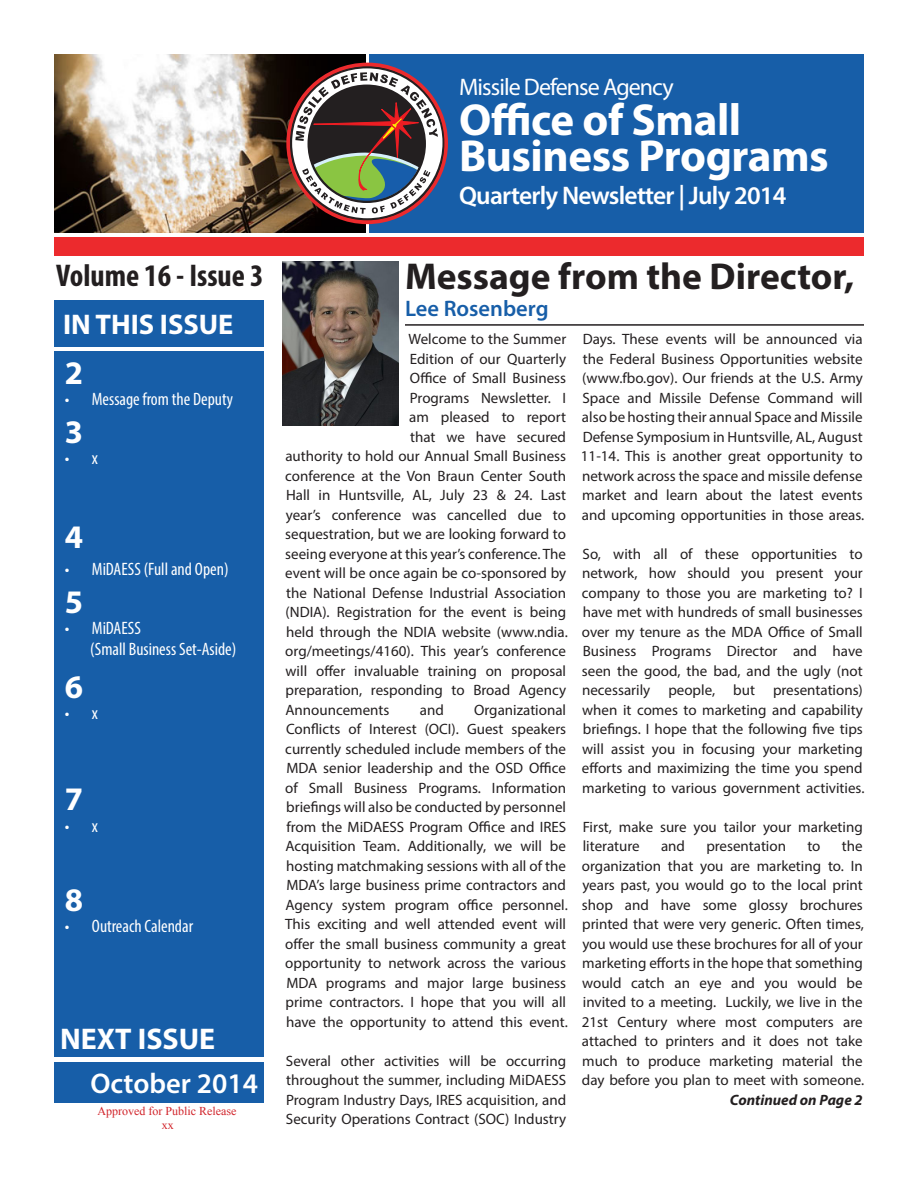
<style>
.page{position:relative;width:918px;height:1188px;background:#fff}
.page>*{position:absolute;margin:0;border:0;box-sizing:border-box;transform-origin:0 0}
.t1{font:700 45px "Myriad Pro";letter-spacing:-.01em;color:#fff}
.t2{font:700 37.5px "Myriad Pro";color:#231f20}
.t3{font:700 33px "Myriad Pro";color:#fff}
.t4{font:700 condensed 31.5px "Myriad Pro";color:#231f20}
.t5{font:700 30px "Myriad Pro";color:#fff}
.t6{font:700 28.5px "Myriad Pro";color:#fff}
.t7{font:600 28.5px "Myriad Pro";color:#fff}
.t8{font:600 25.5px "Myriad Pro";letter-spacing:-.03em;color:#fff}
.t9{font:24px "Myriad Pro";letter-spacing:-.04em;color:#fff}
.t10{font:600 22.5px "Myriad Pro";color:#175ea8}
.t11{font:condensed 18px "Myriad Pro";color:#fff}
.t12{font:15px/19.5px "Myriad Pro";color:#231f20}
.t13{font:italic 700 15px "Myriad Pro";color:#231f20}
.t14{font:12px "Times New Roman";color:#d1232a}
</style>
<div class="page">
<img style="left:54px;top:54px;width:311px;height:178px">
<img style="left:291px;top:270px;width:99px;height:147px">
<div style="left:276px;top:255px;width:129px;height:177px;border:14px solid #231f20"></div>
<hr style="left:405px;top:324px;width:459px;height:2px;background:#231f20">
<div style="left:369px;top:54px;width:495px;height:178px;background:#175ea8"></div>
<div style="left:54px;top:351px;width:210px;height:706px;background:#175ea8"></div>
<div style="left:54px;top:237px;width:810px;height:19px;background:#ec2a2d"></div>
<div style="left:54px;top:300px;width:210px;height:46px;background:#175ea8"></div>
<div style="left:54px;top:1062px;width:210px;height:40px;background:#175ea8"></div>
<svg style="left:286px;top:63px;width:162px;height:161px"></svg>
<svg style="left:292px;top:68px;width:151px;height:150px"></svg>
<svg style="left:295px;top:72px;width:143px;height:142px"></svg>
<div style="left:308px;top:85px;width:118px;height:118px;border:2px solid #231f20;border-radius:50%"></div>
<p class="t4" style="left:56px;top:256px;width:209px">Volume 16 - Issue 3</p>
<p class="t6" style="left:63px;top:305px;width:172px">IN THIS ISSUE</p>
<p class="t3" style="left:65px;top:352px;width:20px">2</p>
<p class="t11" style="left:65px;top:388px;width:170px">• Message from the Deputy</p>
<p class="t3" style="left:65px;top:410px;width:20px">3</p>
<p class="t11" style="left:65px;top:447px;width:35px">• x</p>
<p class="t3" style="left:65px;top:516px;width:20px">4</p>
<p class="t11" style="left:65px;top:559px;width:165px">• MiDAESS (Full and Open)</p>
<p class="t3" style="left:65px;top:580px;width:20px">5</p>
<p class="t11" style="left:65px;top:617px;width:77px">• MiDAESS</p>
<p class="t11" style="left:90px;top:638px;width:148px">(Small Business Set-Aside)</p>
<p class="t3" style="left:65px;top:665px;width:20px">6</p>
<p class="t11" style="left:65px;top:702px;width:35px">• x</p>
<p class="t3" style="left:65px;top:777px;width:20px">7</p>
<p class="t11" style="left:65px;top:815px;width:35px">• x</p>
<p class="t3" style="left:65px;top:878px;width:20px">8</p>
<p class="t11" style="left:65px;top:916px;width:130px">• Outreach Calendar</p>
<p class="t5" style="left:60px;top:1019px;width:157px">NEXT ISSUE</p>
<p class="t7" style="left:90px;top:1066px;width:169px">October 2014</p>
<p class="t14" style="left:98px;top:1103px;width:140px">Approved for Public Release</p>
<p class="t14" style="left:162px;top:1117px;width:13px">xx</p>
<p class="t9" style="left:459px;top:72px;width:216px">Missile Defense Agency</p>
<p class="t1" style="left:459px;top:91px;width:284px">Office of Small</p>
<p class="t1" style="left:459px;top:127px;width:371px">Business Programs</p>
<p class="t8" style="left:459px;top:180px;width:329px">Quarterly Newsletter | July 2014</p>
<p class="t2" style="left:405px;top:252px;width:451px">Message from the Director,</p>
<p class="t10" style="left:405px;top:294px;width:145px">Lee Rosenberg</p>
<p class="t12" style="left:409px;top:329px;width:159px">Welcome to the Summer</p>
<p class="t12" style="left:410px;top:349px;width:158px">Edition of our Quarterly</p>
<p class="t12" style="left:410px;top:368px;width:158px">Office of Small Business</p>
<p class="t12" style="left:410px;top:388px;width:158px">Programs Newsletter. I</p>
<p class="t12" style="left:409px;top:407px;width:159px">am pleased to report</p>
<p class="t12" style="left:410px;top:427px;width:158px">that we have secured</p>
<p class="t12" style="left:285px;top:446px;width:282px">authority to hold our Annual Small Business</p>
<p class="t12" style="left:285px;top:466px;width:282px">conference at the Von Braun Center South</p>
<p class="t12" style="left:286px;top:485px;width:282px">Hall in Huntsville, AL, July 23 &amp; 24. Last</p>
<p class="t12" style="left:286px;top:505px;width:282px">year’s conference was cancelled due to</p>
<p class="t12" style="left:285px;top:524px;width:282px">sequestration, but we are looking forward to</p>
<p class="t12" style="left:285px;top:544px;width:282px">seeing everyone at this year’s conference. The</p>
<p class="t12" style="left:285px;top:563px;width:282px">event will be once again be co-sponsored by</p>
<p class="t12" style="left:286px;top:583px;width:281px">the National Defense Industrial Association</p>
<p class="t12" style="left:286px;top:602px;width:282px">(NDIA). Registration for the event is being</p>
<p class="t12" style="left:286px;top:622px;width:283px">held through the NDIA website (www.ndia.</p>
<p class="t12" style="left:285px;top:641px;width:282px">org/meetings/4160). This year’s conference</p>
<p class="t12" style="left:286px;top:661px;width:282px">will offer invaluable training on proposal</p>
<p class="t12" style="left:286px;top:680px;width:282px">preparation, responding to Broad Agency</p>
<p class="t12" style="left:286px;top:700px;width:105px">Announcements</p>
<p class="t12" style="left:420px;top:700px;width:26px">and</p>
<p class="t12" style="left:285px;top:700px;width:284px;text-indent:189px">Organizational Conflicts of Interest (OCI). Guest speakers currently scheduled include members of the MDA senior leadership and the OSD Office of Small Business Programs. Information briefings will also be conducted by personnel from the MiDAESS Program Office and IRES Acquisition Team. Additionally, we will be hosting matchmaking sessions with all of the MDA’s large business prime contractors and Agency system program office personnel.<br>This exciting and well attended event will offer the small business community a great opportunity to network across the various MDA programs and major large business prime contractors. I hope that you will all have the opportunity to attend this event.</p>
<p class="t12" style="left:286px;top:1051px;width:282px;text-align:justify">Several other activities will be occurring throughout the summer, including MiDAESS Program Industry Days, IRES acquisition, and Security Operations Contract (SOC) Industry</p>
<p class="t12" style="left:581px;top:329px;width:285px">Days. These events will be announced via the Federal Business Opportunities website (www.fbo.gov). Our friends at the U.S. Army Space and Missile Defense Command will also be hosting their annual Space and Missile Defense Symposium in Huntsville, AL, August 11-14. This is another great opportunity to network across the space and missile defense market and learn about the latest events and upcoming opportunities in those areas.</p>
<p class="t12" style="left:582px;top:544px;width:284px">So, with all of these opportunities to network, how should you present your company to those you are marketing to? I have met with hundreds of small businesses over my tenure as the MDA Office of Small Business Programs Director and have seen the good, the bad, and the ugly (not necessarily people, but presentations) when it comes to marketing and capability briefings. I hope that the following five tips will assist you in focusing your marketing efforts and maximizing the time you spend marketing to various government activities.</p>
<p class="t12" style="left:583px;top:817px;width:282px">First, make sure you tailor your marketing literature</p>
<p class="t12" style="left:582px;top:836px;width:284px;text-indent:260px">the organization that you are marketing to. In years past, you would go to the local print shop and have some glossy brochures printed that were very generic. Often times, you would use these brochures for all of your marketing efforts in the hope that something would catch an eye and you would be invited to a meeting. Luckily, we live in the 21st Century where most computers are attached to printers and it does not take much to produce marketing material the day before you plan to meet with someone.</p>
<p class="t13" style="left:730px;top:1090px;width:134px">Continued on Page 2</p>
<p class="t12" style="left:661px;top:836px;width:26px">and</p>
<p class="t12" style="left:706px;top:836px;width:81px">presentation</p>
<p class="t12" style="left:807px;top:836px;width:15px">to</p>
</div>
